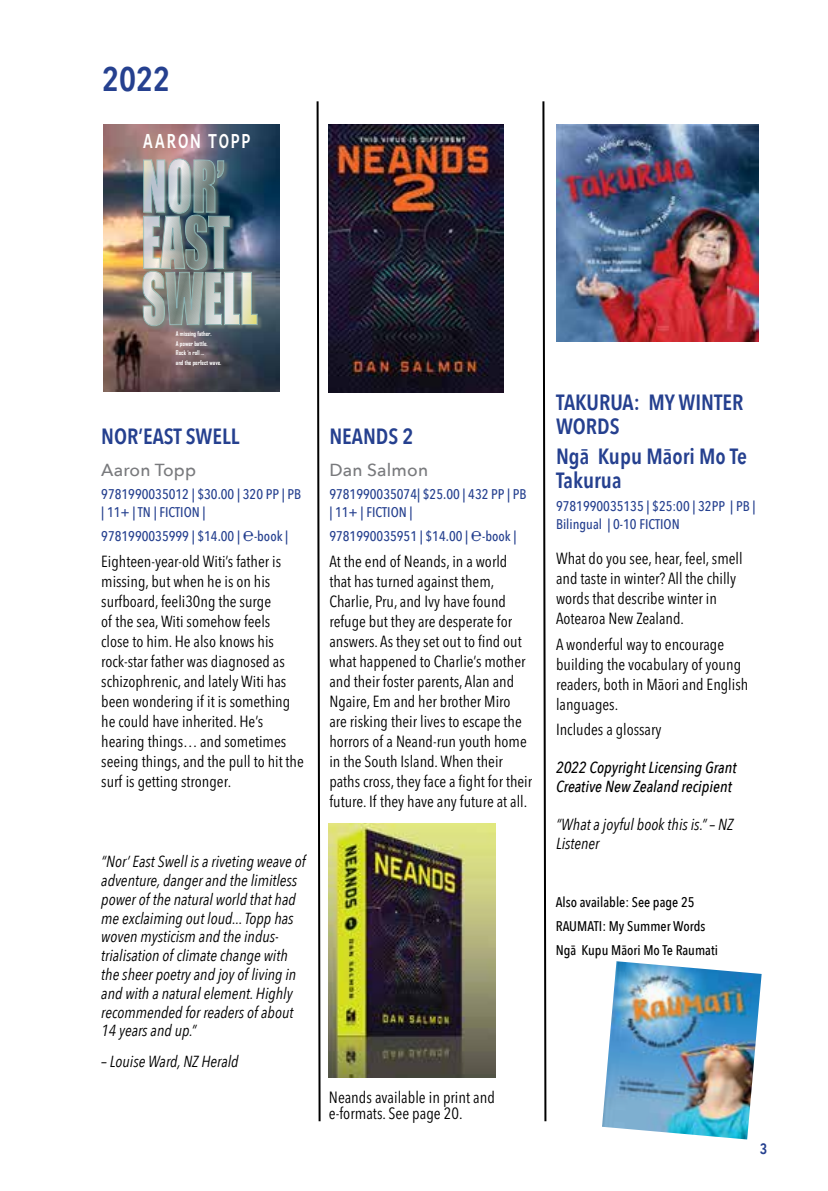
<style>
.page{position:relative;width:828px;height:1191px;background:#fff}
.page>*{position:absolute;margin:0;border:0;box-sizing:border-box;transform-origin:0 0}
.t1{font:600 34px "Avenir Next Condensed";color:#25408f}
.t2{font:600 22px/24px "Avenir Next Condensed";color:#25408f}
.t3{font:700 19.6px "Andika New Basic";letter-spacing:.11em;color:#fff;scale:.74 1}
.t4{font:500 17.4px "Avenir Next";letter-spacing:.01em;color:#797a7d}
.t5{font:condensed 16.2px/16.2px "Avenir Next LT Pro";color:#000}
.t6{font:condensed 16px/20px "Avenir Next LT Pro";color:#000}
.t7{font:italic 16px/18.8px "Avenir Next Condensed";color:#000}
.t8{font:italic 500 16px/18.8px "Avenir Next Condensed";color:#000}
.t9{font:600 15px "Avenir Next Condensed";color:#25408f}
.t10{font:500 14px/18px "Avenir Next Condensed";color:#25408f}
.t11{font:500 14px/23.6px "Avenir Next Condensed";color:#000}
.t12{font:700 6.4px/9.6px "Agency FB";color:#fff}
</style>
<div class="page">
<img style="left:103px;top:125px;width:176px;height:266px">
<div style="left:143px;top:159px;width:120px;height:172px;background:#748178;opacity:.75"></div>
<div style="left:142px;top:158px;width:116px;height:169px;background:#bbe0c6;opacity:.75"></div>
<img style="left:329px;top:125px;width:174px;height:267px">
<img style="left:556px;top:125px;width:202px;height:216px">
<img style="left:329px;top:823px;width:166px;height:254px">
<img style="left:602px;top:961px;width:159px;height:178px">
<svg style="left:316px;top:101px;width:5px;height:1021px"></svg>
<svg style="left:542px;top:101px;width:5px;height:1021px"></svg>
<h1 class="t1" style="left:102px;top:49px;width:70px">2022</h1>
<p class="t3" style="left:143px;top:123px;width:147px">AARON TOPP</p>
<p class="t12" style="left:176px;top:328px;width:47px">A missing father.<br>A power battle.<br>Rock ‘n roll ...<br>and the perfect wave.</p>
<h2 class="t2" style="left:101px;top:424px;width:140px">NOR’EAST SWELL</h2>
<p class="t4" style="left:101px;top:455px;width:96px">Aaron Topp</p>
<p class="t10" style="left:101px;top:485px;width:201px">9781990035012 | $30.00 | 320 PP | PB | 11+ | TN | FICTION |</p>
<p class="t10" style="left:101px;top:527px;width:189px">9781990035999 | $14.00 | ℮-book |</p>
<p class="t6" style="left:101px;top:551px;width:204px">Eighteen-year-old Witi’s father is missing, but when he is on his surfboard, feeli30ng the surge<br>of the sea, Witi somehow feels<br>close to him. He also knows his rock-star father was diagnosed as schizophrenic, and lately Witi has been wondering if it is something he could have inherited. He’s hearing things… and sometimes seeing things, and the pull to hit the surf is getting stronger.</p>
<p class="t7" style="left:101px;top:852px;width:206px">“Nor’ East Swell is a riveting weave of adventure, danger and the limitless power of the natural world that had me exclaiming out loud... Topp has woven mysticism and the indus&shy;trialisation of climate change with the sheer poetry and joy of living in and with a natural element. Highly recommended for readers of about<br>14 years and up.”</p>
<p class="t7" style="left:101px;top:1051px;width:139px">– Louise Ward, NZ Herald</p>
<h2 class="t2" style="left:329px;top:424px;width:86px">NEANDS 2</h2>
<p class="t4" style="left:329px;top:455px;width:100px">Dan Salmon</p>
<p class="t10" style="left:329px;top:485px;width:199px">9781990035074| $25.00 | 432 PP | PB | 11+ | FICTION |</p>
<p class="t10" style="left:329px;top:527px;width:189px">9781990035951 | $14.00 | ℮-book |</p>
<p class="t6" style="left:329px;top:551px;width:204px">At the end of Neands, in a world that has turned against them, Charlie, Pru, and Ivy have found refuge but they are desperate for answers. As they set out to find out what happened to Charlie’s mother and their foster parents, Alan and Ngaire, Em and her brother Miro<br>are risking their lives to escape the horrors of a Neand-run youth home in the South Island. When their paths cross, they face a fight for their future. If they have any future at all.</p>
<p class="t5" style="left:329px;top:1088px;width:167px">Neands available in print and e-formats. See page 20.</p>
<h2 class="t2" style="left:556px;top:389px;width:189px">TAKURUA: MY WINTER<br>WORDS</h2>
<h2 class="t2" style="left:556px;top:443px;width:192px">Ngā Kupu Māori Mo Te<br>Takurua</h2>
<p class="t10" style="left:556px;top:497px;width:201px">9781990035135 | $25:00 | 32PP | PB |<br>Bilingual | 0-10 FICTION</p>
<p class="t6" style="left:556px;top:548px;width:188px">What do you see, hear, feel, smell and taste in winter? All the chilly words that describe winter in<br>Aotearoa New Zealand.</p>
<p class="t6" style="left:556px;top:634px;width:194px">A wonderful way to encourage building the vocabulary of young readers, both in Māori and English languages.</p>
<p class="t6" style="left:556px;top:719px;width:107px">Includes a glossary</p>
<p class="t8" style="left:556px;top:758px;width:182px">2022 Copyright Licensing Grant<br>Creative New Zealand recipient</p>
<p class="t7" style="left:556px;top:814px;width:179px">“What a joyful book this is.” – NZ<br>Listener</p>
<p class="t11" style="left:556px;top:890px;width:164px">Also available: See page 25<br>RAUMATI: My Summer Words<br>Ngā Kupu Māori Mo Te Raumati</p>
<p class="t9" style="left:760px;top:1136px;width:9px">3</p>
</div>
